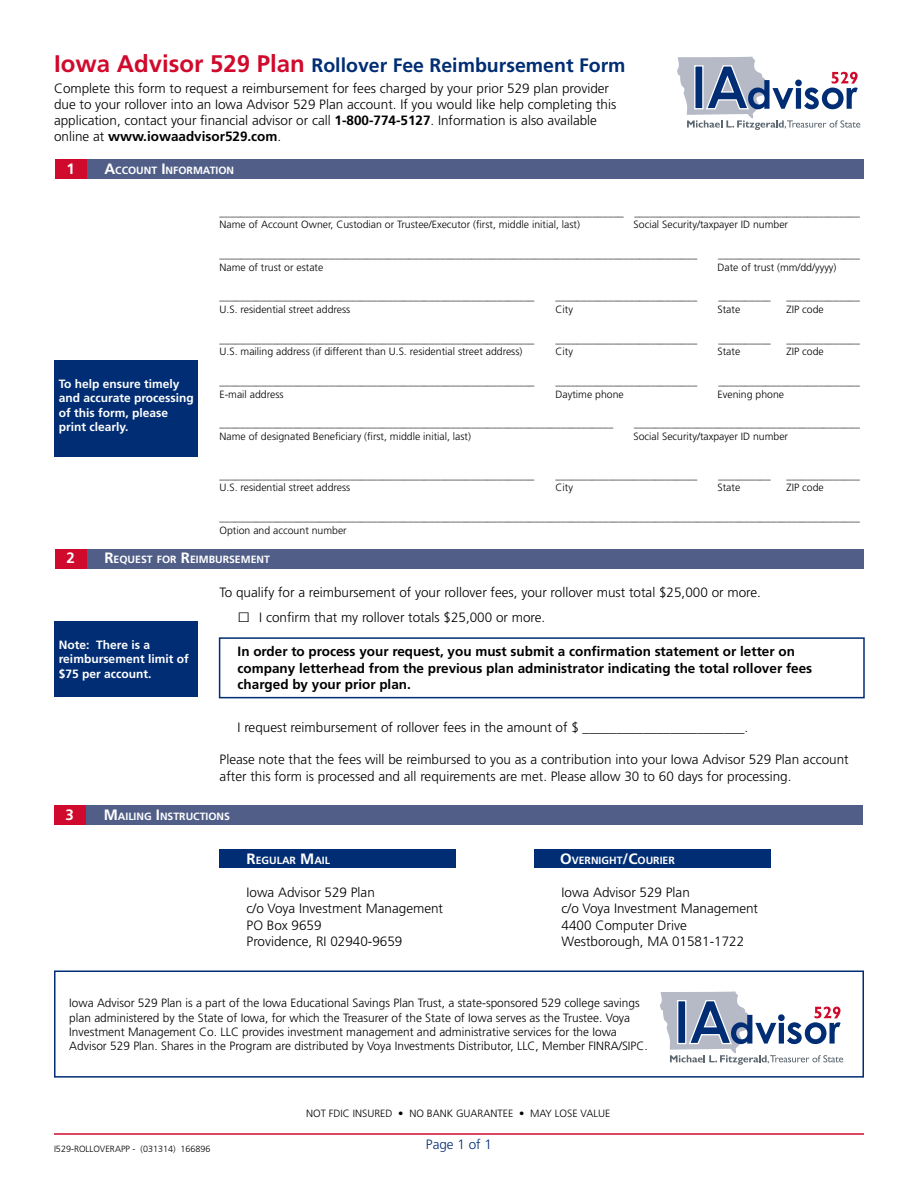
<style>
.page{position:relative;width:918px;height:1188px;background:#fff}
.page>*{position:absolute;margin:0;border:0;box-sizing:border-box;transform-origin:0 0}
.t1{font:700 19.5px "Frutiger";color:#002d73}
.t2{font:700 15px "Frutiger";color:#fff}
.t3{font:300 13.5px/16.2px "Frutiger";color:#000}
.t4{font:700 13.5px/16.2px "Frutiger";color:#000}
.t5{font:300 13.5px "Frutiger";color:#002d73}
.t6{font:300 12px/14.4px "Frutiger";color:#000}
.t7{font:700 12px/14.4px "Frutiger";color:#fff}
.t8{font:300 10.5px/12.6px "Frutiger";color:#000}
.t9{font:700 10.5px "Frutiger";color:#fff}
.t10{font:300 9px "Frutiger";color:#000}
.s1{font-size:24px;color:#d00a2c}
.s2{font-weight:700}
.s3{font-size:15px}
.s4{font-family:"Times New Roman";font-weight:400;font-size:21px}
</style>
<div class="page">
<hr style="left:54px;top:1133px;width:810px;height:2px;background:#d00a2c">
<svg style="left:677px;top:57px;width:183px;height:73px"></svg>
<div style="left:54px;top:360px;width:144px;height:97px;background:#002d73"></div>
<div style="left:54px;top:621px;width:144px;height:76px;background:#002d73"></div>
<div style="left:86px;top:160px;width:778px;height:19px;background:#515f88"></div>
<div style="left:55px;top:160px;width:31px;height:19px;background:#d00a2c"></div>
<div style="left:86px;top:806px;width:777px;height:19px;background:#515f88"></div>
<div style="left:54px;top:806px;width:32px;height:19px;background:#d00a2c"></div>
<div style="left:86px;top:549px;width:778px;height:19px;background:#515f88"></div>
<div style="left:55px;top:549px;width:31px;height:19px;background:#d00a2c"></div>
<div style="left:220px;top:849px;width:236px;height:18px;background:#002d73"></div>
<div style="left:535px;top:849px;width:236px;height:18px;background:#002d73"></div>
<div style="left:219px;top:637px;width:646px;height:61px;border:2px solid #002d73"></div>
<svg style="left:660px;top:991px;width:183px;height:74px"></svg>
<div style="left:54px;top:970px;width:810px;height:108px;border:2px solid #002d73"></div>
<h1 class="t1" style="left:54px;top:54px;width:573px"><span class="s1">Iowa Advisor 529 Plan</span> Rollover Fee Reimbursement Form</h1>
<p class="t3" style="left:54px;top:80px;width:564px">Complete this form to request a reimbursement for fees charged by your prior 529 plan provider due to your rollover into an Iowa Advisor 529 Plan account. If you would like help completing this application, contact your financial advisor or call <span class="s2">1-800-774-5127</span>. Information is also available online at <span class="s2">www.iowaadvisor529.com</span>.</p>
<h2 class="t2" style="left:66px;top:160px;width:10px">1</h2>
<p class="t9" style="left:104px;top:164px;width:131px"><span class="s3">A</span>CCOUNT <span class="s3">I</span>NFORMATION</p>
<p class="t7" style="left:59px;top:377px;width:136px">To help ensure timely and accurate processing of this form, please print clearly.</p>
<p class="t8" style="left:220px;top:206px;width:642px">_____________________________________________________________________________ ___________________________________________<br>Name of Account Owner, Custodian or Trustee/Executor (first, middle initial, last)</p>
<p class="t8" style="left:634px;top:219px;width:156px">Social Security/taxpayer ID number</p>
<p class="t8" style="left:220px;top:248px;width:479px">___________________________________________________________________________________________</p>
<p class="t8" style="left:718px;top:248px;width:143px">___________________________</p>
<p class="t8" style="left:220px;top:261px;width:105px">Name of trust or estate</p>
<p class="t8" style="left:718px;top:261px;width:120px">Date of trust (mm/dd/yyyy)</p>
<p class="t8" style="left:220px;top:291px;width:316px">____________________________________________________________</p>
<p class="t8" style="left:556px;top:291px;width:143px">___________________________</p>
<p class="t8" style="left:718px;top:291px;width:54px">__________</p>
<p class="t8" style="left:787px;top:291px;width:75px">______________</p>
<p class="t8" style="left:220px;top:303px;width:132px">U.S. residential street address</p>
<p class="t8" style="left:556px;top:303px;width:19px">City</p>
<p class="t8" style="left:718px;top:303px;width:24px">State</p>
<p class="t8" style="left:787px;top:303px;width:39px">ZIP code</p>
<p class="t8" style="left:220px;top:333px;width:316px">____________________________________________________________</p>
<p class="t8" style="left:556px;top:333px;width:143px">___________________________</p>
<p class="t8" style="left:718px;top:333px;width:54px">__________</p>
<p class="t8" style="left:787px;top:333px;width:75px">______________</p>
<p class="t8" style="left:220px;top:346px;width:304px">U.S. mailing address (if different than U.S. residential street address)</p>
<p class="t8" style="left:556px;top:346px;width:19px">City</p>
<p class="t8" style="left:718px;top:346px;width:24px">State</p>
<p class="t8" style="left:787px;top:346px;width:39px">ZIP code</p>
<p class="t8" style="left:220px;top:375px;width:316px">____________________________________________________________</p>
<p class="t8" style="left:556px;top:375px;width:143px">___________________________</p>
<p class="t8" style="left:718px;top:375px;width:143px">___________________________</p>
<p class="t8" style="left:220px;top:388px;width:65px">E-mail address</p>
<p class="t8" style="left:556px;top:388px;width:70px">Daytime phone</p>
<p class="t8" style="left:718px;top:388px;width:68px">Evening phone</p>
<p class="t8" style="left:220px;top:418px;width:395px">___________________________________________________________________________</p>
<p class="t8" style="left:634px;top:418px;width:227px">___________________________________________</p>
<p class="t8" style="left:220px;top:430px;width:253px">Name of designated Beneficiary (first, middle initial, last)</p>
<p class="t8" style="left:634px;top:430px;width:156px">Social Security/taxpayer ID number</p>
<p class="t8" style="left:220px;top:469px;width:316px">____________________________________________________________</p>
<p class="t8" style="left:556px;top:469px;width:143px">___________________________</p>
<p class="t8" style="left:718px;top:469px;width:54px">__________</p>
<p class="t8" style="left:787px;top:469px;width:75px">______________</p>
<p class="t8" style="left:220px;top:481px;width:132px">U.S. residential street address</p>
<p class="t8" style="left:556px;top:481px;width:19px">City</p>
<p class="t8" style="left:718px;top:481px;width:24px">State</p>
<p class="t8" style="left:787px;top:481px;width:39px">ZIP code</p>
<p class="t8" style="left:220px;top:511px;width:642px">__________________________________________________________________________________________________________________________<br>Option and account number</p>
<h2 class="t2" style="left:66px;top:549px;width:10px">2</h2>
<p class="t9" style="left:104px;top:553px;width:167px"><span class="s3">R</span>EQUEST FOR <span class="s3">R</span>EIMBURSEMENT</p>
<p class="t7" style="left:59px;top:638px;width:131px">Note: There is a reimbursement limit of $75 per account.</p>
<p class="t3" style="left:220px;top:584px;width:543px">To qualify for a reimbursement of your rollover fees, your rollover must total $25,000 or more.</p>
<p class="t3" style="left:238px;top:610px;width:309px"><span class="s4">□</span> I confirm that my rollover totals $25,000 or more.</p>
<p class="t4" style="left:238px;top:644px;width:576px">In order to process your request, you must submit a confirmation statement or letter on company letterhead from the previous plan administrator indicating the total rollover fees charged by your prior plan.</p>
<p class="t3" style="left:238px;top:719px;width:512px">I request reimbursement of rollover fees in the amount of $ ________________________.</p>
<p class="t3" style="left:220px;top:752px;width:631px">Please note that the fees will be reimbursed to you as a contribution into your Iowa Advisor 529 Plan account after this form is processed and all requirements are met. Please allow 30 to 60 days for processing.</p>
<h2 class="t2" style="left:66px;top:806px;width:10px">3</h2>
<p class="t9" style="left:104px;top:810px;width:128px"><span class="s3">M</span>AILING <span class="s3">I</span>NSTRUCTIONS</p>
<p class="t9" style="left:247px;top:854px;width:85px"><span class="s3">R</span>EGULAR <span class="s3">M</span>AIL</p>
<p class="t9" style="left:560px;top:854px;width:116px"><span class="s3">O</span>VERNIGHT<span class="s3">/C</span>OURIER</p>
<p class="t3" style="left:247px;top:885px;width:130px">Iowa Advisor 529 Plan</p>
<p class="t3" style="left:562px;top:885px;width:130px">Iowa Advisor 529 Plan</p>
<p class="t3" style="left:247px;top:901px;width:198px">c/o Voya Investment Management</p>
<p class="t3" style="left:562px;top:901px;width:198px">c/o Voya Investment Management</p>
<p class="t3" style="left:247px;top:917px;width:77px">PO Box 9659</p>
<p class="t3" style="left:562px;top:917px;width:127px">4400 Computer Drive</p>
<p class="t3" style="left:247px;top:933px;width:157px">Providence, RI 02940-9659</p>
<p class="t3" style="left:562px;top:933px;width:184px">Westborough, MA 01581-1722</p>
<p class="t6" style="left:69px;top:996px;width:580px">Iowa Advisor 529 Plan is a part of the Iowa Educational Savings Plan Trust, a state-sponsored 529 college savings plan administered by the State of Iowa, for which the Treasurer of the State of Iowa serves as the Trustee. Voya Investment Management Co. LLC provides investment management and administrative services for the Iowa Advisor 529 Plan. Shares in the Program are distributed by Voya Investments Distributor, LLC, Member FINRA/SIPC.</p>
<p class="t10" style="left:54px;top:1143px;width:158px">I529-ROLLOVERAPP - (031314) 166896</p>
<p class="t8" style="left:306px;top:1107px;width:306px">NOT FDIC INSURED • NO BANK GUARANTEE • MAY LOSE VALUE</p>
<p class="t5" style="left:426px;top:1136px;width:68px">Page 1 of 1</p>
</div>
